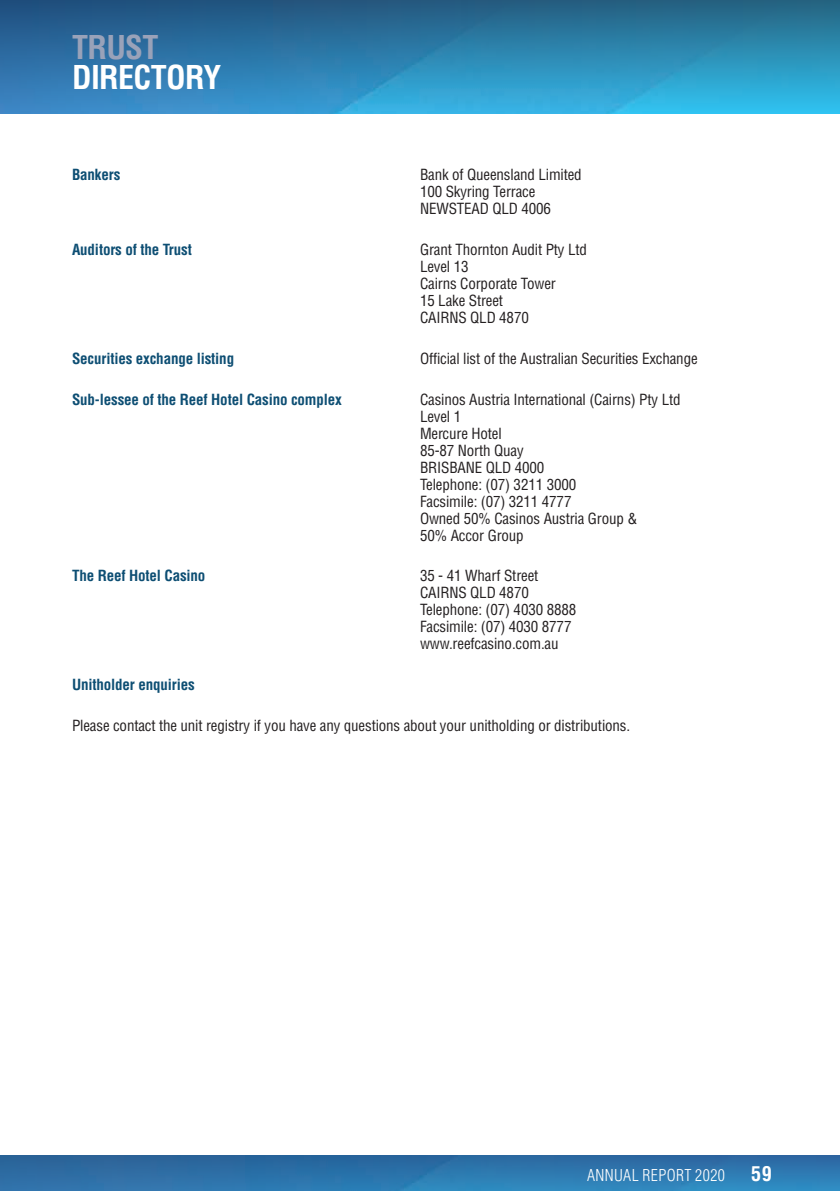
<style>
.page{position:relative;width:840px;height:1191px;background:#fff}
.page>*{position:absolute;margin:0;border:0;box-sizing:border-box;transform-origin:0 0}
.t1{font:700 condensed 32px/30px "Helvetica LT Std";letter-spacing:-.02em;color:#fff}
.t2{font:700 condensed 20px "Helvetica LT Std";color:#fff}
.t3{font:300 condensed 16px "Helvetica LT Std";letter-spacing:.025em;color:#fff}
.t4{font:condensed 15px "Helvetica LT Std";letter-spacing:-.01em;color:#231f20}
.t5{font:700 condensed 15px "Helvetica LT Std";letter-spacing:-.01em;color:#0d4e73}
.s1{color:#99a2b9}
</style>
<div class="page">
<img style="left:0;top:1155px;width:839px;height:36px">
<img style="left:0;top:0;width:839px;height:113px">
<p class="t1" style="left:72px;top:32px;width:150px"><span class="s1">TRUST<br></span>DIRECTORY</p>
<p class="t5" style="left:72px;top:165px;width:50px">Bankers</p>
<p class="t4" style="left:420px;top:165px;width:163px">Bank of Queensland Limited</p>
<p class="t4" style="left:420px;top:182px;width:117px">100 Skyring Terrace</p>
<p class="t4" style="left:420px;top:199px;width:132px">NEWSTEAD QLD 4006</p>
<p class="t5" style="left:72px;top:240px;width:121px">Auditors of the Trust</p>
<p class="t4" style="left:420px;top:240px;width:168px">Grant Thornton Audit Pty Ltd</p>
<p class="t4" style="left:420px;top:257px;width:50px">Level 13</p>
<p class="t4" style="left:420px;top:274px;width:137px">Cairns Corporate Tower</p>
<p class="t4" style="left:420px;top:291px;width:85px">15 Lake Street</p>
<p class="t4" style="left:420px;top:308px;width:110px">CAIRNS QLD 4870</p>
<p class="t5" style="left:72px;top:349px;width:163px">Securities exchange listing</p>
<p class="t4" style="left:420px;top:349px;width:279px">Official list of the Australian Securities Exchange</p>
<p class="t5" style="left:72px;top:390px;width:271px">Sub-lessee of the Reef Hotel Casino complex</p>
<p class="t4" style="left:420px;top:390px;width:262px">Casinos Austria International (Cairns) Pty Ltd</p>
<p class="t4" style="left:420px;top:407px;width:43px">Level 1</p>
<p class="t4" style="left:420px;top:424px;width:83px">Mercure Hotel</p>
<p class="t4" style="left:420px;top:441px;width:105px">85-87 North Quay</p>
<p class="t4" style="left:420px;top:458px;width:126px">BRISBANE QLD 4000</p>
<p class="t4" style="left:420px;top:475px;width:158px">Telephone: (07) 3211 3000</p>
<p class="t4" style="left:420px;top:492px;width:153px">Facsimile: (07) 3211 4777</p>
<p class="t4" style="left:420px;top:509px;width:219px">Owned 50% Casinos Austria Group &amp;</p>
<p class="t4" style="left:420px;top:526px;width:105px">50% Accor Group</p>
<p class="t5" style="left:72px;top:566px;width:135px">The Reef Hotel Casino</p>
<p class="t4" style="left:420px;top:566px;width:120px">35 - 41 Wharf Street</p>
<p class="t4" style="left:420px;top:583px;width:110px">CAIRNS QLD 4870</p>
<p class="t4" style="left:420px;top:600px;width:158px">Telephone: (07) 4030 8888</p>
<p class="t4" style="left:420px;top:617px;width:153px">Facsimile: (07) 4030 8777</p>
<p class="t4" style="left:420px;top:634px;width:140px">www.reefcasino.com.au</p>
<p class="t5" style="left:72px;top:675px;width:124px">Unitholder enquiries</p>
<p class="t4" style="left:72px;top:716px;width:559px">Please contact the unit registry if you have any questions about your unitholding or distributions.</p>
<p class="t3" style="left:586px;top:1164px;width:139px">ANNUAL REPORT 2020</p>
<h2 class="t2" style="left:750px;top:1160px;width:22px">59</h2>
</div>
